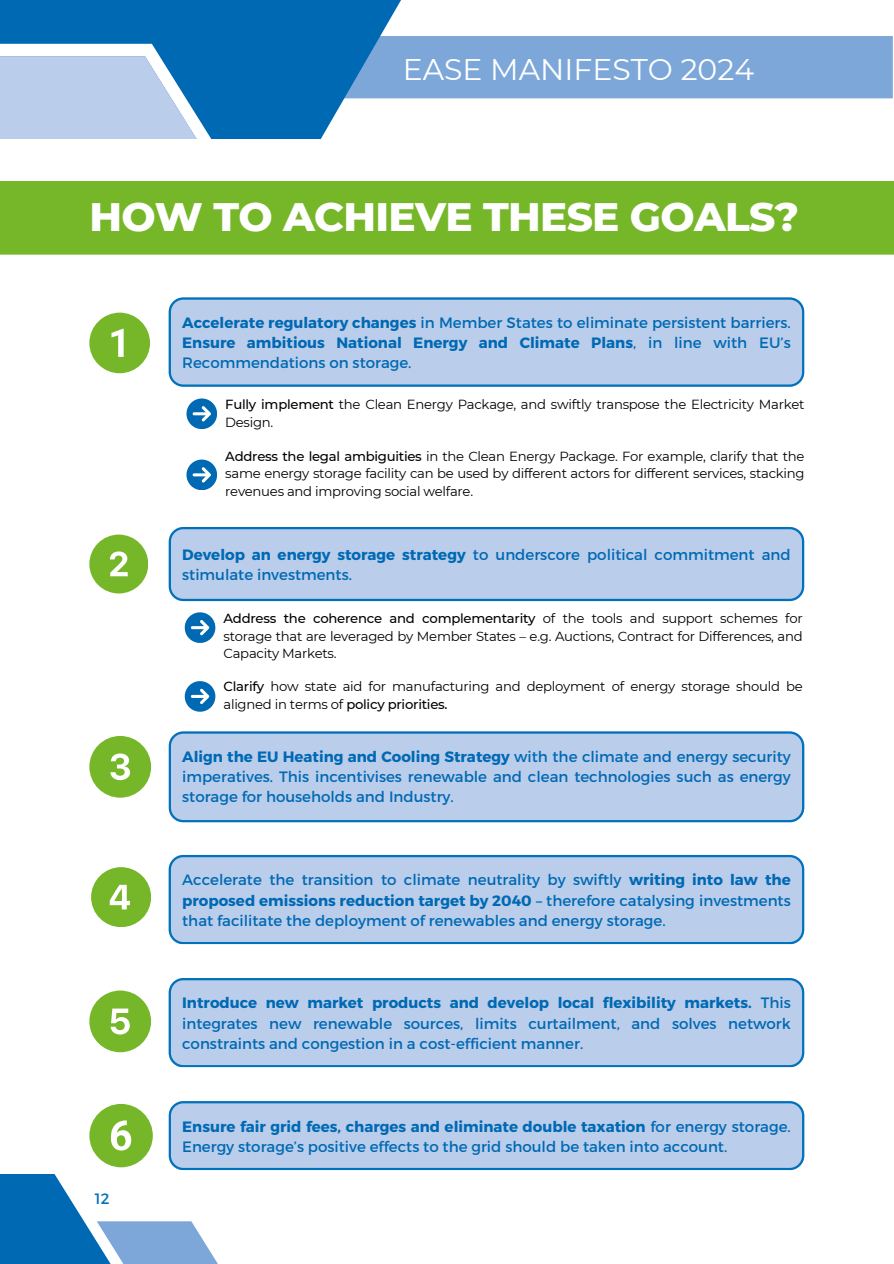
<style>
.page{position:relative;width:894px;height:1264px;background:#fff}
.page>*{position:absolute;margin:0;border:0;box-sizing:border-box;transform-origin:0 0}
.t1{font:800 40.5px "Montserrat";letter-spacing:-.015em;color:#fff}
.t2{font:29.85px "Montserrat";color:#fff}
.t3{font:15px/20.2px "Montserrat";color:#0069b4;text-align:justify}
.t4{font:15px "Montserrat";color:#0072bc}
.t5{font:13.2px/17.5px "Montserrat";letter-spacing:-.02em;color:#000}
.s1{font-weight:700}
.s2{font-weight:500}
</style>
<div class="page">
<div style="left:0;top:0;width:401px;height:36px;background:#0069b4"></div>
<svg style="left:0;top:36px;width:892px;height:102px"></svg>
<div style="left:0;top:181px;width:893px;height:74px;background:#76b729"></div>
<div style="left:169px;top:297px;width:635px;height:89px;background:#bacdea"></div>
<svg style="left:89px;top:312px;width:61px;height:61px"></svg>
<svg style="left:186px;top:398px;width:31px;height:31px"></svg>
<svg style="left:186px;top:459px;width:31px;height:31px"></svg>
<svg style="left:89px;top:534px;width:59px;height:59px"></svg>
<svg style="left:169px;top:527px;width:635px;height:74px;background:#aec7e7"></svg>
<svg style="left:185px;top:612px;width:30px;height:30px"></svg>
<svg style="left:185px;top:681px;width:30px;height:30px"></svg>
<svg style="left:89px;top:736px;width:62px;height:61px"></svg>
<div style="left:169px;top:731px;width:635px;height:91px;background:#bacdea"></div>
<svg style="left:89px;top:990px;width:62px;height:62px"></svg>
<svg style="left:91px;top:867px;width:60px;height:59px"></svg>
<div style="left:169px;top:855px;width:635px;height:88px;background:#bacdea"></div>
<div style="left:169px;top:978px;width:635px;height:88px;background:#bacdea"></div>
<svg style="left:0;top:1101px;width:804px;height:162px"></svg>
<p class="t2" style="left:402px;top:51px;width:353px">EASE MANIFESTO 2024</p>
<p class="t1" style="left:89px;top:191px;width:710px">HOW TO ACHIEVE THESE GOALS?</p>
<p class="t3" style="left:182px;top:311px;width:610px"><span class="s1">Accelerate regulatory changes</span> in Member States to eliminate persistent barriers.<br><span class="s1">Ensure ambitious National Energy and Climate Plans</span>, in line with EU’s Recommendations on storage.</p>
<p class="t5" style="left:225px;top:396px;width:580px"><span class="s2">Fully implement</span> the Clean Energy Package, and swiftly transpose the Electricity Market<br>Design.</p>
<h3 class="t5" style="left:225px;top:447px;width:580px;text-align:justify"><span class="s2">Address the legal ambiguities</span> in the Clean Energy Package. For example, clarify that the same energy storage facility can be used by different actors for different services, stacking revenues and improving social welfare.</h3>
<h2 class="t3" style="left:182px;top:543px;width:610px"><span class="s1">Develop an energy storage strategy</span> to underscore political commitment and stimulate investments.</h2>
<p class="t5" style="left:223px;top:609px;width:580px;text-align:justify"><span class="s2">Address the coherence and complementarity</span> of the tools and support schemes for storage that are leveraged by Member States – e.g. Auctions, Contract for Differences, and Capacity Markets.</p>
<p class="t5" style="left:223px;top:677px;width:580px"><span class="s2">Clarify</span> how state aid for manufacturing and deployment of energy storage should be aligned in terms of <span class="s2">policy priorities.</span></p>
<p class="t3" style="left:182px;top:745px;width:610px"><span class="s1">Align the EU Heating and Cooling Strategy</span> with the climate and energy security imperatives. This incentivises renewable and clean technologies such as energy storage for households and Industry.</p>
<p class="t3" style="left:182px;top:869px;width:610px">Accelerate the transition to climate neutrality by swiftly <span class="s1">writing into law the proposed emissions reduction target by 2040</span> – therefore catalysing investments that facilitate the deployment of renewables and energy storage.</p>
<h3 class="t3" style="left:182px;top:992px;width:610px"><span class="s1">Introduce new market products and develop local flexibility markets.</span> This integrates new renewable sources, limits curtailment, and solves network constraints and congestion in a cost-efficient manner.</h3>
<p class="t4" style="left:95px;top:1188px;width:16px">12</p>
<p class="t3" style="left:182px;top:1115px;width:610px"><span class="s1">Ensure fair grid fees, charges and eliminate double taxation</span> for energy storage.<br>Energy storage’s positive effects to the grid should be taken into account.</p>
</div>
